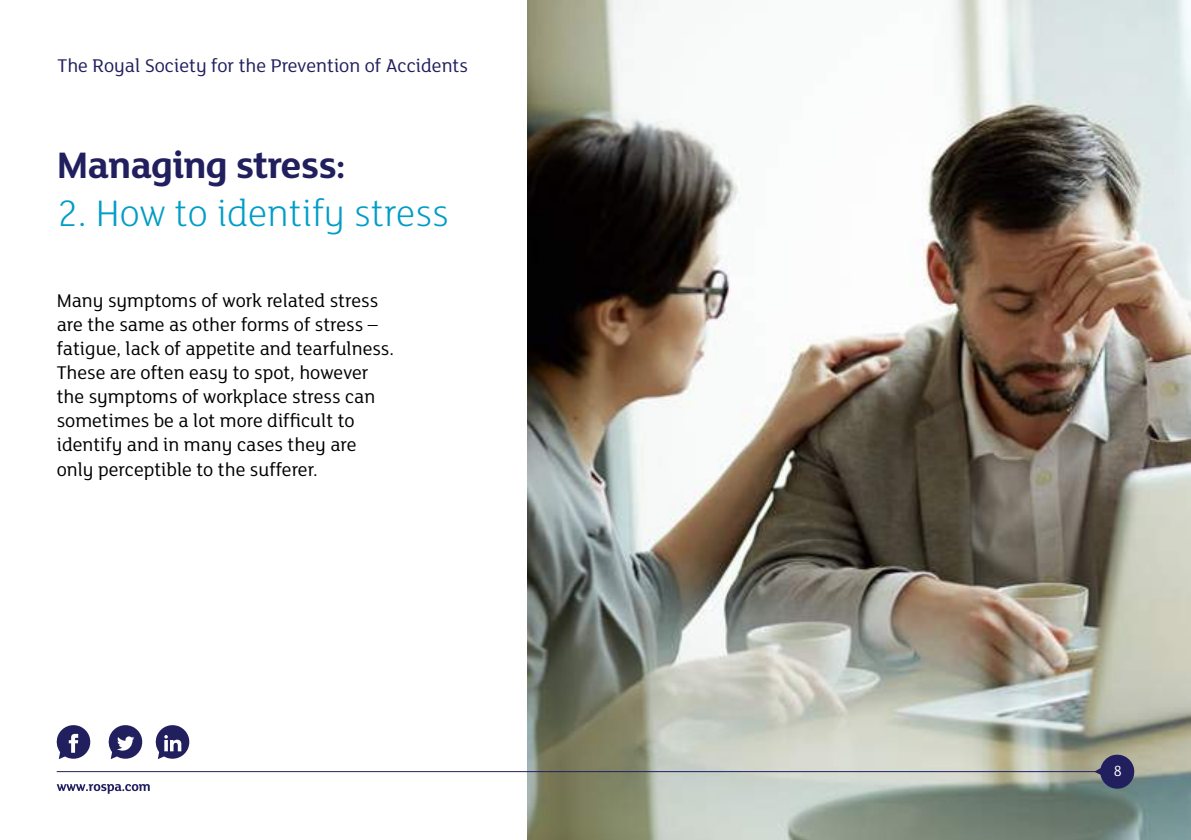
<style>
.page{position:relative;width:1191px;height:840px;background:#fff}
.page>*{position:absolute;margin:0;border:0;box-sizing:border-box;transform-origin:0 0}
.t1{font:300 40px "FS Lola";color:#009dc5}
.t2{font:700 40px "FS Lola";letter-spacing:-.02em;color:#211f5e}
.t3{font:20px/24px "FS Lola";color:#000}
.t4{font:20px "FS Lola";color:#211f5e}
.t5{font:16px "FS Lola";color:#fff}
</style>
<div class="page">
<img style="left:527px;top:0;width:664px;height:839px">
<svg style="left:57px;top:784px;width:93px;height:9px"></svg>
<svg style="left:1094px;top:752px;width:42px;height:38px;background:#525471"></svg>
<svg style="left:56px;top:725px;width:35px;height:34px"></svg>
<svg style="left:155px;top:725px;width:35px;height:34px"></svg>
<svg style="left:108px;top:725px;width:35px;height:34px"></svg>
<hr style="left:57px;top:770px;width:1071px;height:1px;background:#211f5e">
<p class="t4" style="left:58px;top:52px;width:412px">The Royal Society for the Prevention of Accidents</p>
<h1 class="t2" style="left:57px;top:137px;width:290px">Managing stress:</h1>
<h1 class="t1" style="left:57px;top:187px;width:393px">2. How to identify stress</h1>
<p class="t3" style="left:57px;top:288px;width:339px">Many symptoms of work related stress are the same as other forms of stress – fatigue, lack of appetite and tearfulness.<br>These are often easy to spot, however the symptoms of workplace stress can sometimes be a lot more difficult to identify and in many cases they are only perceptible to the sufferer.</p>
<p class="t5" style="left:1113px;top:759px;width:10px">8</p>
</div>
